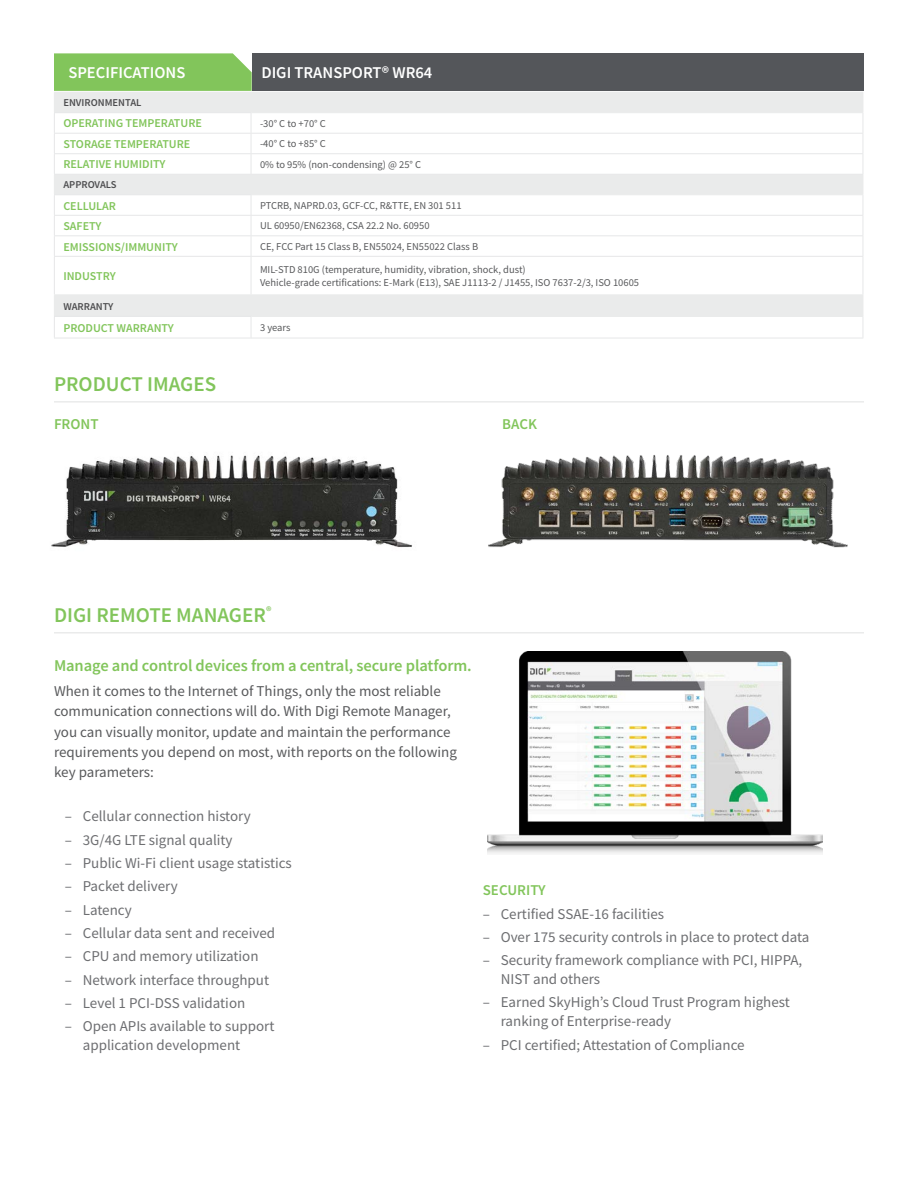
<style>
.page{position:relative;width:918px;height:1188px;background:#fff}
.page>*{position:absolute;margin:0;border:0;box-sizing:border-box;transform-origin:0 0}
.t1{font:600 21px "Source Sans Pro";color:#82c55b}
.Bullets{font:600 16.5px "Source Sans Pro";letter-spacing:-.005em;color:#82c55b}
.t2{font:600 16.5px "Source Sans Pro";color:#fff}
.Bullets-2{font:15px/18.8px "Source Sans Pro";color:#6d6e71}
.Body_Copy{font:15px/20.2px "Source Sans Pro";color:#58595b}
.Bullets-3{font:600 15px "Source Sans Pro";color:#82c55b}
.Table_-_Left_Column{font:600 12px "Source Sans Pro";color:#82c55b}
.Table_-_Body_Copy{font:10.5px "Source Sans Pro";color:#58595b}
.Table_-_Header{font:600 10.5px "Source Sans Pro";color:#4d4d4f}
</style>
<div class="page">
<div style="left:252px;top:53px;width:612px;height:38px;background:#54565a"></div>
<img style="left:51px;top:455px;width:361px;height:93px">
<div style="left:252px;top:93px;width:611px;height:19px;background:#eaebeb"></div>
<svg style="left:55px;top:113px;width:808px;height:225px"></svg>
<hr style="left:251px;top:133px;width:612px;height:1px;background:#e6e7e8">
<hr style="left:251px;top:153px;width:612px;height:1px;background:#e6e7e8">
<hr style="left:251px;top:235px;width:612px;height:1px;background:#e6e7e8">
<hr style="left:54px;top:256px;width:197px;height:1px;background:#e6e7e8">
<hr style="left:251px;top:256px;width:612px;height:1px;background:#e6e7e8">
<hr style="left:863px;top:257px;width:1px;height:37px;background:#e6e7e8">
<hr style="left:251px;top:338px;width:612px;height:1px;background:#e6e7e8">
<hr style="left:251px;top:92px;width:612px;height:1px;background:#eaebeb">
<hr style="left:251px;top:112px;width:612px;height:1px;background:#eaebeb">
<hr style="left:251px;top:174px;width:612px;height:1px;background:#e6e7e8">
<hr style="left:251px;top:215px;width:612px;height:1px;background:#e6e7e8">
<svg style="left:863px;top:113px;width:1px;height:143px"></svg>
<hr style="left:251px;top:194px;width:612px;height:1px;background:#eaebeb">
<svg style="left:54px;top:53px;width:198px;height:203px"></svg>
<hr style="left:54px;top:257px;width:1px;height:37px;background:#e6e7e8">
<hr style="left:251px;top:257px;width:1px;height:37px;background:#e6e7e8">
<hr style="left:54px;top:294px;width:197px;height:1px;background:#eaebeb">
<hr style="left:251px;top:294px;width:612px;height:1px;background:#eaebeb">
<svg style="left:863px;top:315px;width:1px;height:23px"></svg>
<hr style="left:251px;top:316px;width:612px;height:1px;background:#eaebeb">
<hr style="left:54px;top:316px;width:197px;height:1px;background:#e6e7e8">
<svg style="left:54px;top:295px;width:1px;height:43px"></svg>
<svg style="left:251px;top:317px;width:1px;height:21px"></svg>
<hr style="left:54px;top:338px;width:197px;height:1px;background:#e6e7e8">
<hr style="left:54px;top:401px;width:810px;height:2px;background:#eaebeb">
<img style="left:487px;top:651px;width:336px;height:203px">
<hr style="left:54px;top:632px;width:810px;height:2px;background:#eaebeb">
<img style="left:488px;top:455px;width:360px;height:93px">
<p class="t2" style="left:68px;top:61px;width:118px">SPECIFICATIONS</p>
<p class="t2" style="left:261px;top:61px;width:173px">DIGI TRANSPORT® WR64</p>
<p class="Table_-_Header" style="left:63px;top:96px;width:80px">ENVIRONMENTAL</p>
<p class="Table_-_Left_Column" style="left:63px;top:116px;width:140px">OPERATING TEMPERATURE</p>
<p class="Table_-_Body_Copy" style="left:260px;top:117px;width:67px">-30° C to +70° C</p>
<p class="Table_-_Left_Column" style="left:63px;top:136px;width:128px">STORAGE TEMPERATURE</p>
<p class="Table_-_Body_Copy" style="left:260px;top:137px;width:67px">-40° C to +85° C</p>
<p class="Table_-_Left_Column" style="left:63px;top:157px;width:104px">RELATIVE HUMIDITY</p>
<p class="Table_-_Body_Copy" style="left:260px;top:158px;width:163px">0% to 95% (non-condensing) @ 25° C</p>
<p class="Table_-_Header" style="left:63px;top:178px;width:55px">APPROVALS</p>
<p class="Table_-_Left_Column" style="left:63px;top:198px;width:54px">CELLULAR</p>
<p class="Table_-_Body_Copy" style="left:260px;top:199px;width:203px">PTCRB, NAPRD.03, GCF-CC, R&amp;TTE, EN 301 511</p>
<p class="Table_-_Left_Column" style="left:63px;top:218px;width:40px">SAFETY</p>
<p class="Table_-_Body_Copy" style="left:260px;top:219px;width:171px">UL 60950/EN62368, CSA 22.2 No. 60950</p>
<p class="Table_-_Left_Column" style="left:63px;top:239px;width:116px">EMISSIONS/IMMUNITY</p>
<p class="Table_-_Body_Copy" style="left:260px;top:240px;width:220px">CE, FCC Part 15 Class B, EN55024, EN55022 Class B</p>
<p class="Table_-_Left_Column" style="left:63px;top:268px;width:54px">INDUSTRY</p>
<p class="Table_-_Body_Copy" style="left:260px;top:263px;width:267px">MIL-STD 810G (temperature, humidity, vibration, shock, dust)</p>
<p class="Table_-_Body_Copy" style="left:260px;top:276px;width:381px">Vehicle-grade certifications: E-Mark (E13), SAE J1113-2 / J1455, ISO 7637-2/3, ISO 10605</p>
<p class="Table_-_Header" style="left:63px;top:299px;width:52px">WARRANTY</p>
<p class="Table_-_Left_Column" style="left:63px;top:320px;width:112px">PRODUCT WARRANTY</p>
<p class="Table_-_Body_Copy" style="left:260px;top:321px;width:32px">3 years</p>
<p class="t1" style="left:54px;top:370px;width:164px">PRODUCT IMAGES</p>
<p class="Bullets-3" style="left:54px;top:414px;width:46px">FRONT</p>
<p class="Bullets-3" style="left:502px;top:414px;width:36px">BACK</p>
<p class="t1" style="left:54px;top:601px;width:219px">DIGI REMOTE MANAGER<sup>®</sup></p>
<p class="Bullets" style="left:54px;top:655px;width:419px">Manage and control devices from a central, secure platform.</p>
<p class="Body_Copy" style="left:54px;top:681px;width:404px">When it comes to the Internet of Things, only the most reliable communication connections will do. With Digi Remote Manager, you can visually monitor, update and maintain the performance requirements you depend on most, with reports on the following key parameters:</p>
<p class="Bullets-2" style="left:65px;top:807px;width:188px">– Cellular connection history</p>
<p class="Bullets-2" style="left:65px;top:830px;width:169px">– 3G/4G LTE signal quality</p>
<p class="Bullets-2" style="left:65px;top:853px;width:229px">– Public Wi-Fi client usage statistics</p>
<p class="Bullets-2" style="left:65px;top:877px;width:115px">– Packet delivery</p>
<p class="Bullets-2" style="left:65px;top:900px;width:69px">– Latency</p>
<p class="Bullets-2" style="left:65px;top:924px;width:212px">– Cellular data sent and received</p>
<p class="Bullets-2" style="left:65px;top:947px;width:195px">– CPU and memory utilization</p>
<p class="Bullets-2" style="left:65px;top:970px;width:206px">– Network interface throughput</p>
<p class="Bullets-2" style="left:65px;top:994px;width:182px">– Level 1 PCI-DSS validation</p>
<p class="Bullets-2" style="left:83px;top:1017px;width:193px;text-indent:-18px">– Open APIs available to support application development</p>
<p class="Bullets-3" style="left:483px;top:881px;width:65px">SECURITY</p>
<p class="Bullets-2" style="left:483px;top:904px;width:183px">– Certified SSAE-16 facilities</p>
<p class="Bullets-2" style="left:483px;top:928px;width:328px">– Over 175 security controls in place to protect data</p>
<p class="Bullets-2" style="left:501px;top:951px;width:303px;text-indent:-18px">– Security framework compliance with PCI, HIPPA,<br>NIST and others</p>
<p class="Bullets-2" style="left:501px;top:993px;width:291px;text-indent:-18px">– Earned SkyHigh’s Cloud Trust Program highest ranking of Enterprise-ready</p>
<p class="Bullets-2" style="left:483px;top:1035px;width:263px">– PCI certified; Attestation of Compliance</p>
</div>
